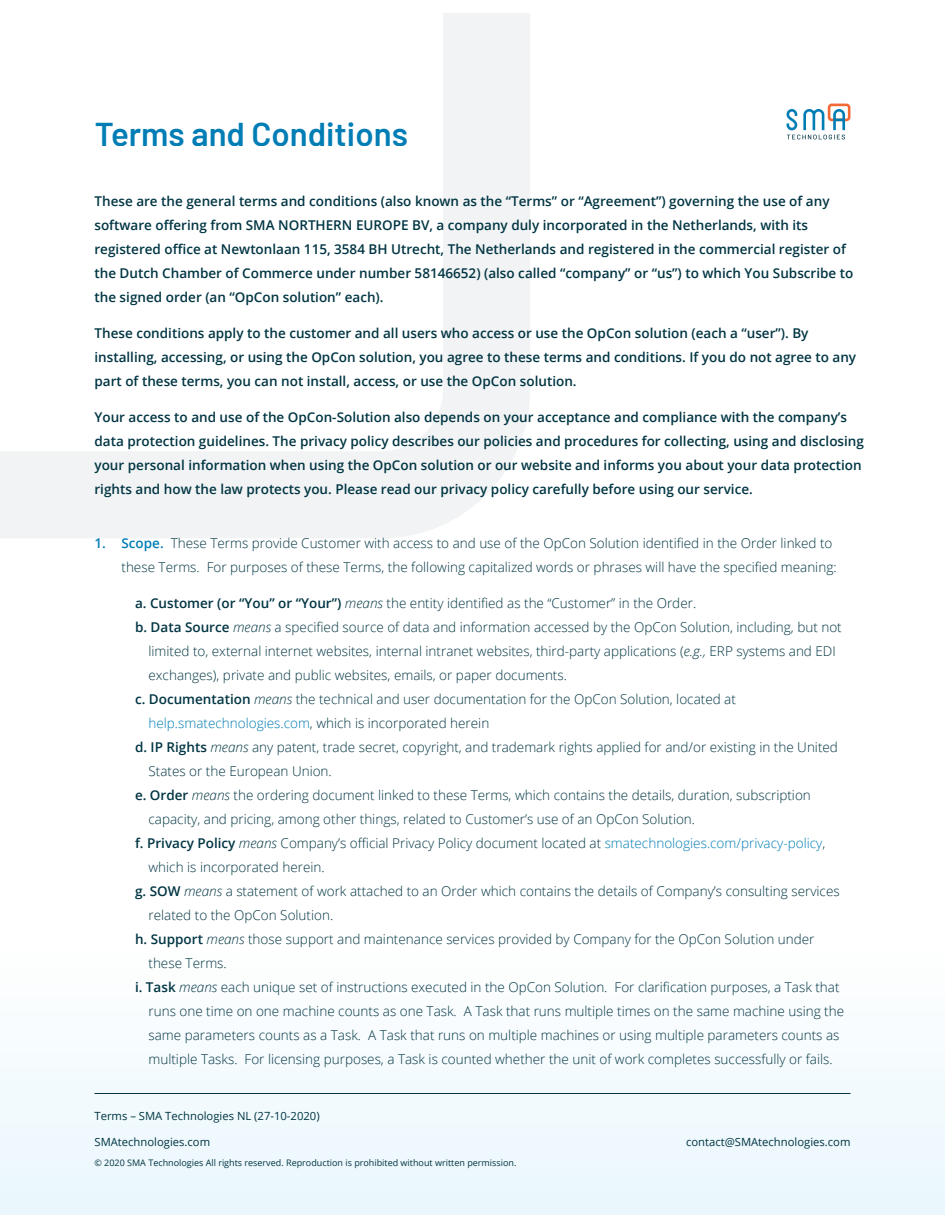
<style>
.page{position:relative;width:945px;height:1215px;background:#fff}
.page>*{position:absolute;margin:0;border:0;box-sizing:border-box;transform-origin:0 0}
.t1{font:600 33px "Barlow";color:#007db5}
.t2{font:300 13.5px/24px "Open Sans";color:#003543}
.body_text{font:600 13.5px/24px "Open Sans";color:#003543}
.t3{font:11.25px "Open Sans";color:#003543}
.t4{font:9px "Open Sans";color:#003543}
.s1{font-weight:600;color:#007db5}
.s2{font-weight:600}
.s3{font-style:italic}
.s4{color:#007db5}
</style>
<div class="page">
<div style="left:0;top:806px;width:945px;height:409px;background:linear-gradient(to right,#f8fcfe,#f8fcfe)"></div>
<hr style="left:94px;top:1093px;width:756px;height:1px;background:#003543">
<svg style="left:787px;top:104px;width:63px;height:35px"></svg>
<svg style="left:0;top:14px;width:530px;height:524px"></svg>
<h1 class="t1" style="left:94px;top:109px;width:315px">Terms and Conditions</h1>
<p class="body_text" style="left:94px;top:188px;width:760px">These are the general terms and conditions (also known as the “Terms” or “Agreement”) governing the use of any software offering from SMA NORTHERN EUROPE BV, a company duly incorporated in the Netherlands, with its registered office at Newtonlaan 115, 3584 BH Utrecht, The Netherlands and registered in the commercial register of the Dutch Chamber of Commerce under number 58146652) (also called “company” or “us”) to which You Subscribe to the signed order (an “OpCon solution” each).</p>
<p class="body_text" style="left:94px;top:320px;width:763px">These conditions apply to the customer and all users who access or use the OpCon solution (each a “user”). By installing, accessing, or using the OpCon solution, you agree to these terms and conditions. If you do not agree to any part of these terms, you can not install, access, or use the OpCon solution.</p>
<p class="body_text" style="left:94px;top:404px;width:771px">Your access to and use of the OpCon-Solution also depends on your acceptance and compliance with the company’s data protection guidelines. The privacy policy describes our policies and procedures for collecting, using and disclosing your personal information when using the OpCon solution or our website and informs you about your data protection rights and how the law protects you. Please read our privacy policy carefully before using our service.</p>
<p class="t2" style="left:122px;top:530px;width:717px;text-indent:-27px"><span class="s1">1. Scope.</span> These Terms provide Customer with access to and use of the OpCon Solution identified in the Order linked to these Terms. For purposes of these Terms, the following capitalized words or phrases will have the specified meaning:</p>
<p class="t2" style="left:135px;top:590px;width:563px"><span class="s2">a. Customer (or “You” or “Your”)</span> <span class="s3">means</span> the entity identified as the “Customer” in the Order.</p>
<p class="t2" style="left:148px;top:614px;width:695px;text-indent:-14px"><span class="s2">b. Data Source</span> <span class="s3">means</span> a specified source of data and information accessed by the OpCon Solution, including, but not limited to, external internet websites, internal intranet websites, third-party applications (<span class="s3">e.g.,</span> ERP systems and EDI exchanges), private and public websites, emails, or paper documents.</p>
<p class="t2" style="left:148px;top:686px;width:589px;text-indent:-14px"><span class="s2">c. Documentation</span> <span class="s3">means</span> the technical and user documentation for the OpCon Solution, located at <span class="s4">help.smatechnologies.com</span>, which is incorporated herein</p>
<p class="t2" style="left:148px;top:734px;width:691px;text-indent:-14px"><span class="s2">d. IP Rights</span> <span class="s3">means</span> any patent, trade secret, copyright, and trademark rights applied for and/or existing in the United<br>States or the European Union.</p>
<p class="t2" style="left:148px;top:782px;width:664px;text-indent:-14px"><span class="s2">e. Order</span> <span class="s3">means</span> the ordering document linked to these Terms, which contains the details, duration, subscription capacity, and pricing, among other things, related to Customer’s use of an OpCon Solution.</p>
<p class="t2" style="left:148px;top:830px;width:678px;text-indent:-14px"><span class="s2">f. Privacy Policy</span> <span class="s3">means</span> Company’s official Privacy Policy document located at <span class="s4">smatechnologies.com/privacy-policy</span>, which is incorporated herein.</p>
<p class="t2" style="left:148px;top:878px;width:693px;text-indent:-14px"><span class="s2">g. SOW</span> <span class="s3">means</span> a statement of work attached to an Order which contains the details of Company’s consulting services related to the OpCon Solution.</p>
<p class="t2" style="left:148px;top:926px;width:668px;text-indent:-14px"><span class="s2">h. Support</span> <span class="s3">means</span> those support and maintenance services provided by Company for the OpCon Solution under these Terms.</p>
<p class="t2" style="left:148px;top:974px;width:697px;text-indent:-14px"><span class="s2">i. Task</span> <span class="s3">means</span> each unique set of instructions executed in the OpCon Solution. For clarification purposes, a Task that runs one time on one machine counts as one Task. A Task that runs multiple times on the same machine using the same parameters counts as a Task. A Task that runs on multiple machines or using multiple parameters counts as multiple Tasks. For licensing purposes, a Task is counted whether the unit of work completes successfully or fails.</p>
<p class="t3" style="left:94px;top:1108px;width:227px">Terms – SMA Technologies NL (27-10-2020)</p>
<p class="t3" style="left:94px;top:1134px;width:117px">SMAtechnologies.com</p>
<p class="t4" style="left:94px;top:1156px;width:423px">© 2020 SMA Technologies All rights reserved. Reproduction is prohibited without written permission.</p>
<p class="t3" style="left:686px;top:1134px;width:166px">contact@SMAtechnologies.com</p>
</div>
